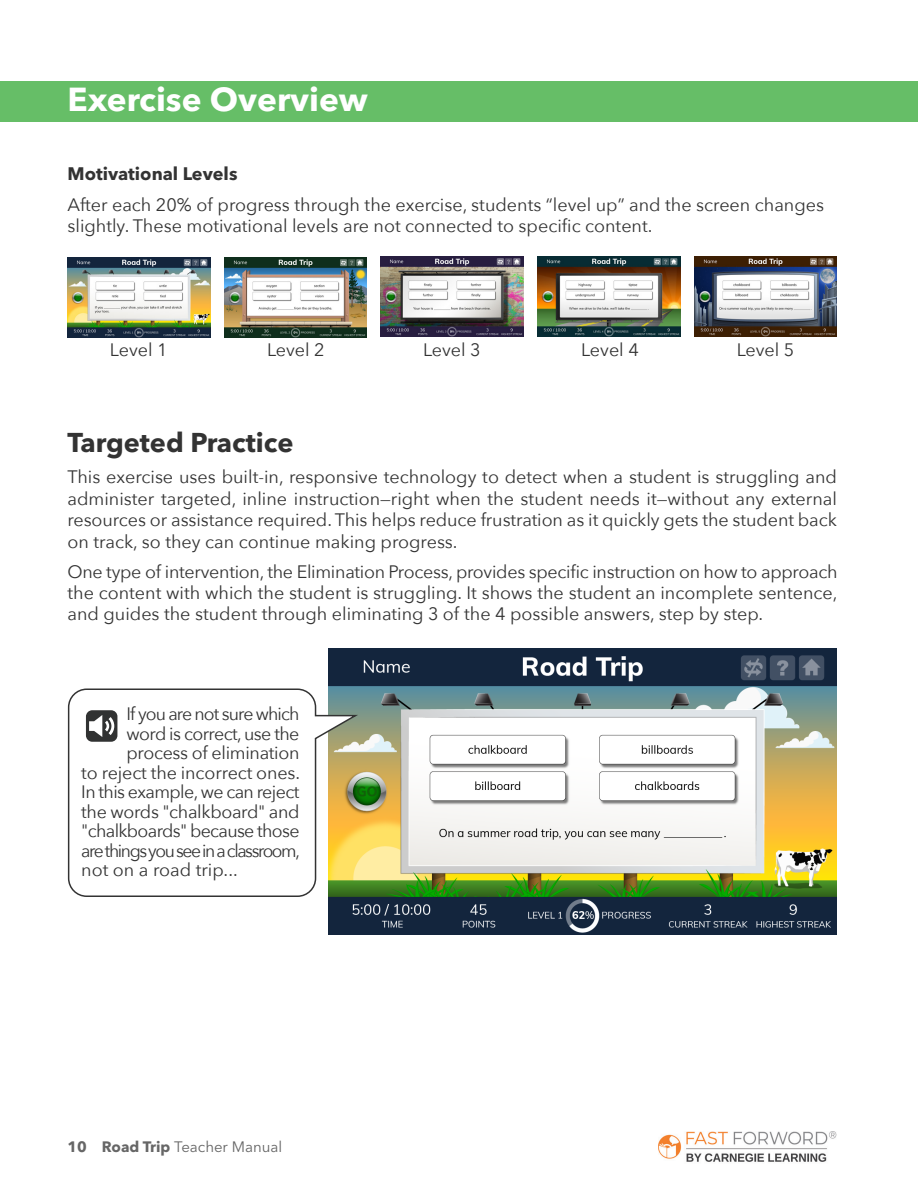
<style>
.page{position:relative;width:918px;height:1188px;background:#fff}
.page>*{position:absolute;margin:0;border:0;box-sizing:border-box;transform-origin:0 0}
.t1{font:700 33px "Avenir Next LT Pro";color:#fff}
.edited{font:700 27px "Avenir Next LT Pro";color:#333}
.edited-2{font:18px/21.6px "Avenir Next";color:#333;text-align:justify}
.edited-3{font:18px "Avenir Next";letter-spacing:-.035em;color:#333}
.edited-4{font:18px "Avenir Next";letter-spacing:-.08em;color:#333}
.edited-5{font:18px "Avenir Next";letter-spacing:-.05em;color:#333}
.edited-6{font:18px "Avenir Next";letter-spacing:-.03em;color:#333}
.edited-7{font:700 18px "Avenir Next LT Pro";color:#333}
.t2{font:15px "Avenir Next LT Pro";color:#666}
.s1{font-weight:700}
</style>
<div class="page">
<img style="left:329px;top:649px;width:508px;height:285px">
<img style="left:381px;top:257px;width:143px;height:80px">
<img style="left:68px;top:258px;width:142px;height:80px">
<img style="left:224px;top:258px;width:143px;height:80px">
<img style="left:538px;top:257px;width:142px;height:80px">
<img style="left:694px;top:256px;width:143px;height:81px">
<svg style="left:67px;top:688px;width:294px;height:210px"></svg>
<div style="left:86px;top:710px;width:31px;height:32px;background:#313232;border-radius:6px"></div>
<svg style="left:89px;top:715px;width:25px;height:22px"></svg>
<img style="left:658px;top:1132px;width:179px;height:30px">
<div style="left:0;top:81px;width:918px;height:41px;background:#66be67"></div>
<h1 class="t1" style="left:68px;top:80px;width:302px">Exercise Overview</h1>
<p class="edited-7" style="left:68px;top:163px;width:172px">Motivational Levels</p>
<p class="edited-2" style="left:68px;top:193px;width:758px">After each 20% of progress through the exercise, students “level up” and the screen changes</p>
<p class="edited-2" style="left:68px;top:214px;width:586px">slightly. These motivational levels are not connected to specific content.</p>
<p class="edited-2" style="left:110px;top:338px;width:59px">Level 1</p>
<p class="edited-2" style="left:267px;top:338px;width:59px">Level 2</p>
<p class="edited-2" style="left:423px;top:338px;width:59px">Level 3</p>
<p class="edited-2" style="left:581px;top:338px;width:59px">Level 4</p>
<p class="edited-2" style="left:737px;top:338px;width:59px">Level 5</p>
<p class="edited" style="left:68px;top:426px;width:228px">Targeted Practice</p>
<p class="edited-2" style="left:68px;top:465px;width:771px">This exercise uses built-in, responsive technology to detect when a student is struggling and administer targeted, inline instruction—right when the student needs it—without any external resources or assistance required. This helps reduce frustration as it quickly gets the student back on track, so they can continue making progress.</p>
<p class="edited-2" style="left:68px;top:560px;width:772px;line-height:21px">One type of intervention, the Elimination Process, provides specific instruction on how to approach the content with which the student is struggling. It shows the student an incomplete sentence, and guides the student through eliminating 3 of the 4 possible answers, step by step.</p>
<p class="edited-5" style="left:126px;top:699px;width:174px">If you are not sure which</p>
<p class="edited-6" style="left:126px;top:718px;width:175px">word is correct, use the</p>
<p class="edited-2" style="left:126px;top:741px;width:175px">process of elimination</p>
<p class="edited-2" style="left:81px;top:761px;width:220px">to reject the incorrect ones.</p>
<p class="edited-3" style="left:81px;top:777px;width:220px">In this example, we can reject</p>
<p class="edited-2" style="left:81px;top:800px;width:220px">the words "chalkboard" and</p>
<p class="edited-3" style="left:81px;top:816px;width:220px">"chalkboards" because those</p>
<p class="edited-4" style="left:81px;top:835px;width:220px">are things you see in a classroom,</p>
<p class="edited-2" style="left:81px;top:858px;width:158px">not on a road trip...</p>
<p class="t2" style="left:68px;top:1138px;width:216px"><span class="s1">10 Road Trip</span> Teacher Manual</p>
</div>
